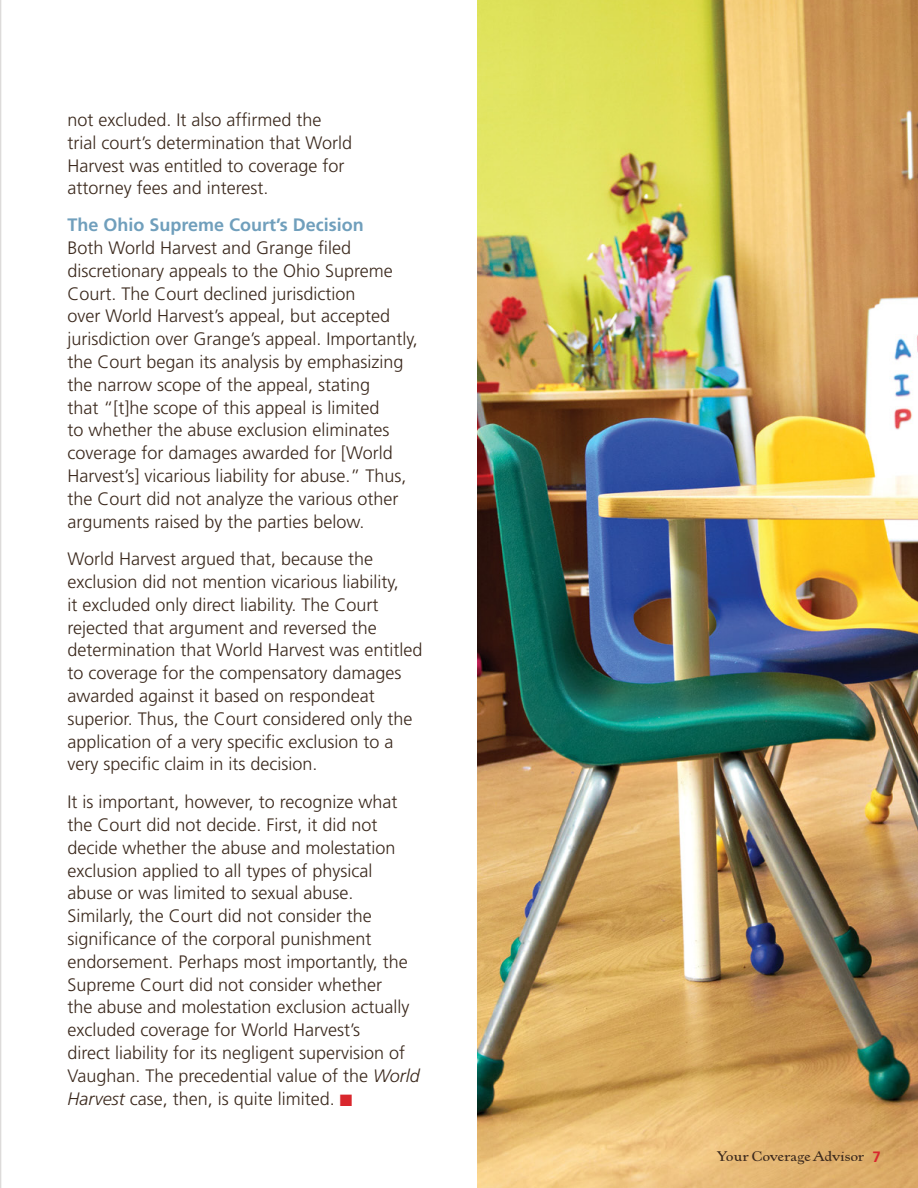
<style>
.page{position:relative;width:918px;height:1188px;background:#fff}
.page>*{position:absolute;margin:0;border:0;box-sizing:border-box;transform-origin:0 0}
.t1{font:300 18px/22.8px "Frutiger";color:#3b291d}
.t2{font:700 18px "Frutiger";color:#709fbc}
.t3{font:700 15px "Kennerley Old Style";color:#3b291d}
.s1{font-style:italic}
.s2{color:#d9272d}
.s3{font-family:"Frutiger";color:#d9272d}
</style>
<div class="page">
<img style="left:477px;top:0;width:441px;height:1188px">
<hr style="left:0;top:0;width:1px;height:1188px;background:#d3d0ce">
<p class="t1" style="left:68px;top:109px;width:286px">not excluded. It also affirmed the trial court’s determination that World Harvest was entitled to coverage for attorney fees and interest.</p>
<p class="t2" style="left:68px;top:214px;width:298px">The Ohio Supreme Court’s Decision</p>
<p class="t1" style="left:68px;top:237px;width:352px">Both World Harvest and Grange filed discretionary appeals to the Ohio Supreme Court. The Court declined jurisdiction<br>over World Harvest’s appeal, but accepted jurisdiction over Grange’s appeal. Importantly, the Court began its analysis by emphasizing the narrow scope of the appeal, stating<br>that “[t]he scope of this appeal is limited<br>to whether the abuse exclusion eliminates coverage for damages awarded for [World Harvest’s] vicarious liability for abuse.” Thus, the Court did not analyze the various other arguments raised by the parties below.</p>
<p class="t1" style="left:68px;top:548px;width:356px">World Harvest argued that, because the exclusion did not mention vicarious liability,<br>it excluded only direct liability. The Court rejected that argument and reversed the determination that World Harvest was entitled to coverage for the compensatory damages awarded against it based on respondeat superior. Thus, the Court considered only the application of a very specific exclusion to a very specific claim in its decision.</p>
<p class="t1" style="left:68px;top:791px;width:354px">It is important, however, to recognize what the Court did not decide. First, it did not decide whether the abuse and molestation exclusion applied to all types of physical abuse or was limited to sexual abuse.<br>Similarly, the Court did not consider the significance of the corporal punishment endorsement. Perhaps most importantly, the Supreme Court did not consider whether<br>the abuse and molestation exclusion actually excluded coverage for World Harvest’s<br>direct liability for its negligent supervision of Vaughan. The precedential value of the <span class="s1">World Harvest</span> case, then, is quite limited. <span class="s2">■</span></p>
<p class="t3" style="left:717px;top:1148px;width:165px">Your Coverage Advisor <span class="s3">7</span></p>
</div>
